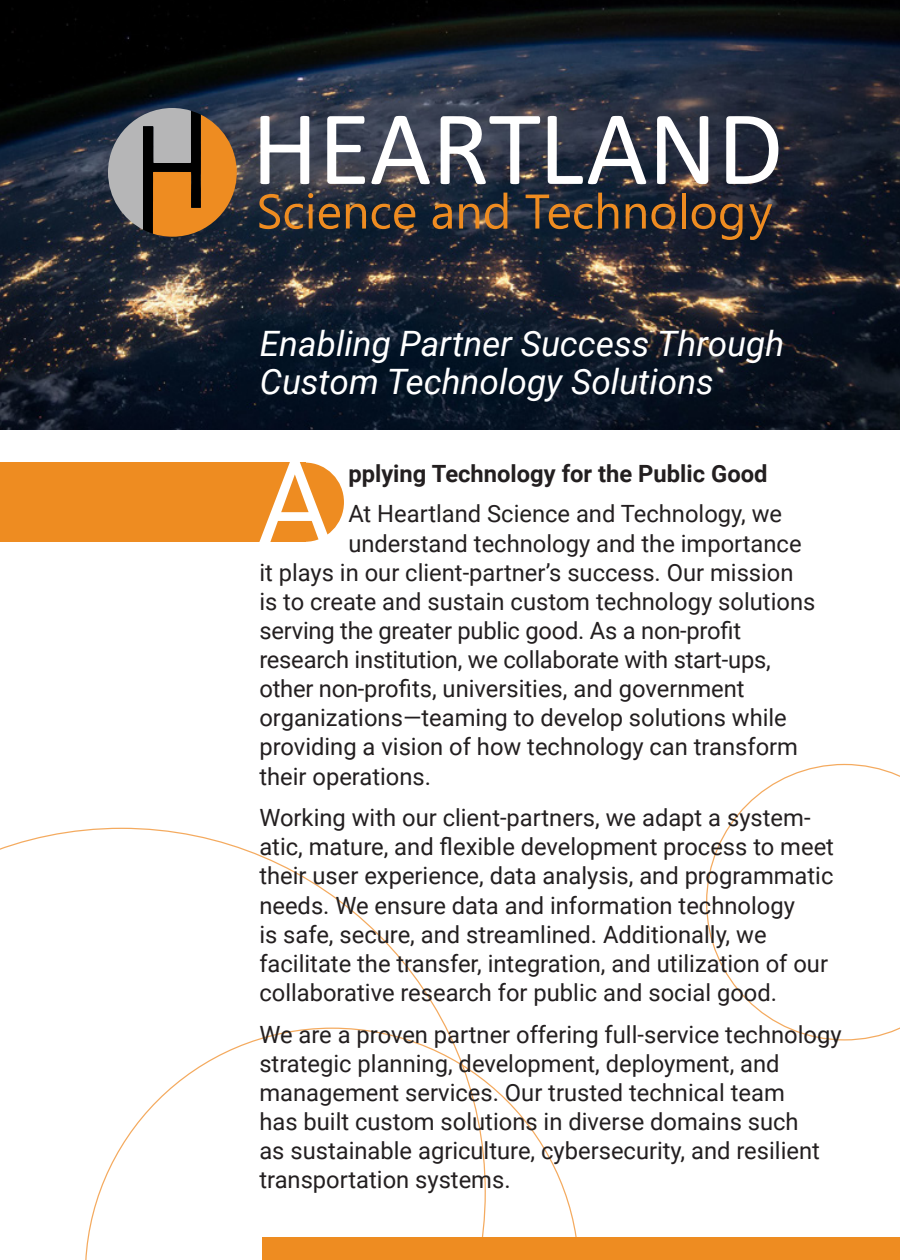
<style>
.page{position:relative;width:900px;height:1260px;background:#fff}
.page>*{position:absolute;margin:0;border:0;box-sizing:border-box;transform-origin:0 0}
.t1{font:113.5px "Roboto";color:#fff}
.t2{font:italic 35px/37.5px "Roboto";color:#fff}
.t3{font:23.75px/29.2px "Roboto";color:#231f20}
.t4{font:700 23.75px "Roboto";color:#231f20}
</style>
<div class="page">
<svg style="left:0;top:828px;width:447px;height:200px"></svg>
<svg style="left:85px;top:1028px;width:495px;height:232px"></svg>
<svg style="left:706px;top:764px;width:194px;height:277px"></svg>
<div style="left:0;top:463px;width:305px;height:79px;background:#ee8c21"></div>
<div style="left:266px;top:463px;width:78px;height:79px;background:#ee8c21;border-radius:50%"></div>
<img style="left:0;top:0;width:900px;height:430px">
<svg style="left:657px;top:116px;width:51px;height:68px"></svg>
<svg style="left:260px;top:116px;width:49px;height:68px"></svg>
<svg style="left:327px;top:116px;width:38px;height:68px"></svg>
<svg style="left:726px;top:116px;width:52px;height:68px"></svg>
<svg style="left:441px;top:116px;width:99px;height:68px"></svg>
<svg style="left:548px;top:116px;width:98px;height:68px"></svg>
<svg style="left:371px;top:116px;width:59px;height:68px"></svg>
<svg style="left:259px;top:193px;width:54px;height:36px;background:#5e4834"></svg>
<svg style="left:319px;top:204px;width:21px;height:25px"></svg>
<svg style="left:346px;top:204px;width:20px;height:25px"></svg>
<svg style="left:372px;top:204px;width:43px;height:25px"></svg>
<svg style="left:433px;top:204px;width:19px;height:25px"></svg>
<svg style="left:459px;top:204px;width:20px;height:25px"></svg>
<svg style="left:485px;top:193px;width:22px;height:36px"></svg>
<svg style="left:526px;top:195px;width:66px;height:34px;background:#554332"></svg>
<svg style="left:598px;top:193px;width:20px;height:36px"></svg>
<svg style="left:626px;top:204px;width:49px;height:25px"></svg>
<hr style="left:682px;top:193px;width:3px;height:36px;background:#ee8c21">
<svg style="left:692px;top:204px;width:51px;height:36px;background:#5d4128"></svg>
<svg style="left:749px;top:204px;width:23px;height:36px"></svg>
<svg style="left:108px;top:108px;width:129px;height:129px;background:#8e7050"></svg>
<div style="left:263px;top:1238px;width:637px;height:22px;background:#ee8c21"></div>
<p class="t2" style="left:260px;top:324px;width:526px">Enabling Partner Success Through<br>Custom Technology Solutions</p>
<p class="t1" style="left:258px;top:422px;width:76px">A</p>
<p class="t4" style="left:348px;top:457px;width:421px">pplying Technology for the Public Good</p>
<p class="t3" style="left:348px;top:498px;width:435px">At Heartland Science and Technology, we</p>
<p class="t3" style="left:348px;top:528px;width:455px">understand technology and the importance</p>
<p class="t3" style="left:259px;top:557px;width:536px">it plays in our client-partner’s success. Our mission</p>
<p class="t3" style="left:259px;top:586px;width:557px">is to create and sustain custom technology solutions</p>
<p class="t3" style="left:259px;top:615px;width:483px">serving the greater public good. As a non-profit</p>
<p class="t3" style="left:259px;top:644px;width:513px">research institution, we collaborate with start-ups,</p>
<p class="t3" style="left:259px;top:673px;width:487px">other non-profits, universities, and government</p>
<p class="t3" style="left:259px;top:702px;width:529px">organizations—teaming to develop solutions while</p>
<p class="t3" style="left:259px;top:731px;width:540px">providing a vision of how technology can transform</p>
<p class="t3" style="left:259px;top:761px;width:173px">their operations.</p>
<p class="t3" style="left:259px;top:802px;width:576px">Working with our client-partners, we adapt a system&shy;atic, mature, and flexible development process to meet their user experience, data analysis, and programmatic needs. We ensure data and information technology<br>is safe, secure, and streamlined. Additionally, we facilitate the transfer, integration, and utilization of our collaborative research for public and social good.</p>
<p class="t3" style="left:259px;top:1019px;width:584px">We are a proven partner offering full-service technology strategic planning, development, deployment, and management services. Our trusted technical team<br>has built custom solutions in diverse domains such<br>as sustainable agriculture, cybersecurity, and resilient transportation systems.</p>
</div>
